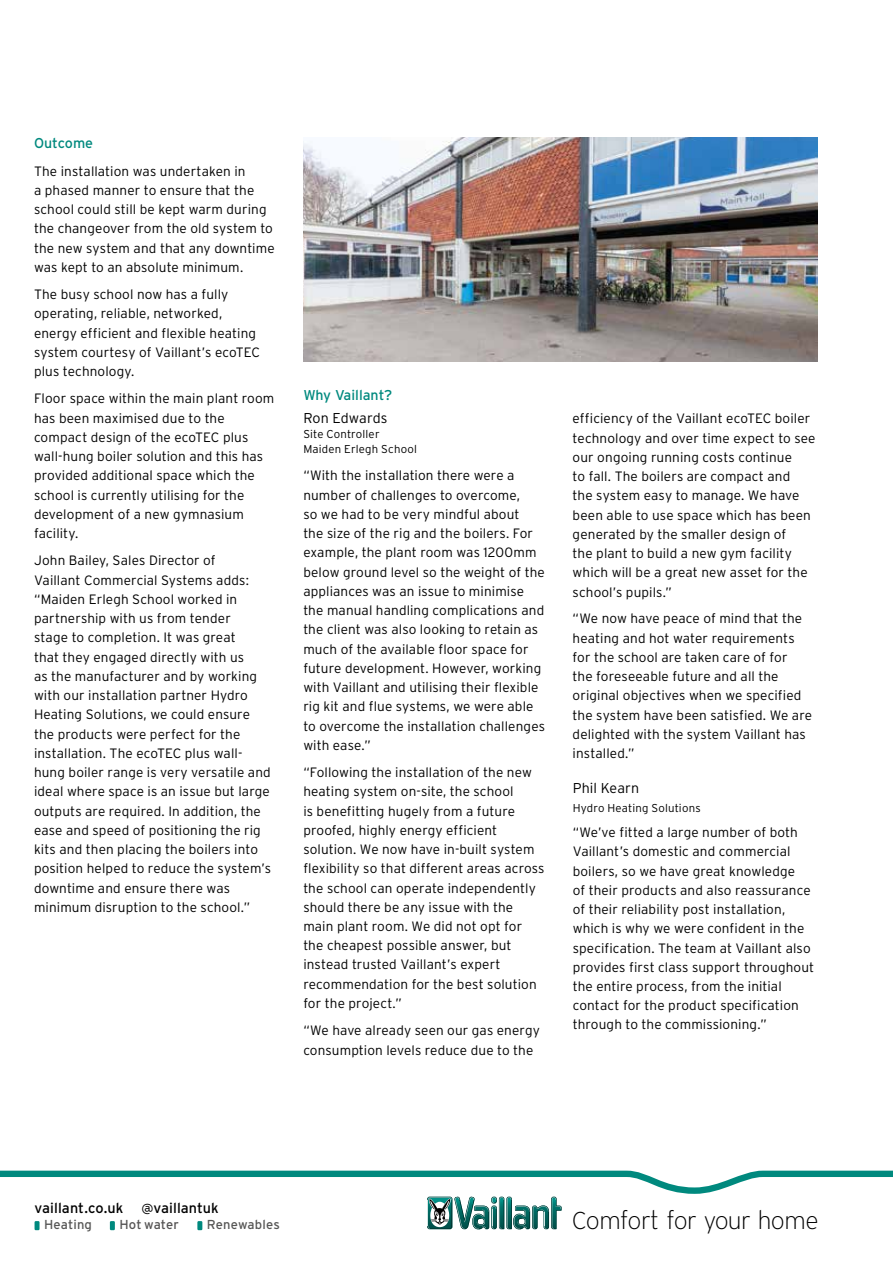
<style>
.page{position:relative;width:893px;height:1263px;background:#fff}
.page>*{position:absolute;margin:0;border:0;box-sizing:border-box;transform-origin:0 0}
.t1{font:300 24.3px "Vaillant 12";letter-spacing:-.02em;color:#000}
.t2{font:14.4px "Interstate OT";letter-spacing:.005em;color:#000}
.t3{font:14.25px "Interstate OT";color:#00897e}
.t4{font:300 14.25px "Interstate OT";letter-spacing:.005em;color:#000}
.t5{font:300 13.5px/19.2px "Interstate OT";letter-spacing:.01em;color:#000}
.t6{font:13.05px "Interstate OT";letter-spacing:.01em;color:#575756}
.t7{font:13.05px "Interstate OT";letter-spacing:.01em;color:#555454}
.t8{font:300 11.4px/15px "Interstate OT";letter-spacing:.015em;color:#000}
</style>
<div class="page">
<img style="left:303px;top:138px;width:515px;height:223px">
<svg style="left:0;top:1170px;width:893px;height:59px"></svg>
<p class="t3" style="left:34px;top:135px;width:61px">Outcome</p>
<p class="t5" style="left:34px;top:161px;width:242px">The installation was undertaken in<br>a phased manner to ensure that the school could still be kept warm during the changeover from the old system to the new system and that any downtime was kept to an absolute minimum.</p>
<p class="t5" style="left:34px;top:285px;width:228px">The busy school now has a fully operating, reliable, networked, energy efficient and flexible heating system courtesy of Vaillant’s ecoTEC plus technology.</p>
<p class="t5" style="left:34px;top:389px;width:242px">Floor space within the main plant room has been maximised due to the compact design of the ecoTEC plus wall-hung boiler solution and this has provided additional space which the school is currently utilising for the development of a new gymnasium facility.</p>
<p class="t5" style="left:34px;top:551px;width:238px">John Bailey, Sales Director of<br>Vaillant Commercial Systems adds: “Maiden Erlegh School worked in partnership with us from tender<br>stage to completion. It was great<br>that they engaged directly with us<br>as the manufacturer and by working with our installation partner Hydro Heating Solutions, we could ensure the products were perfect for the installation. The ecoTEC plus wall&shy;hung boiler range is very versatile and ideal where space is an issue but large outputs are required. In addition, the ease and speed of positioning the rig kits and then placing the boilers into position helped to reduce the system’s downtime and ensure there was minimum disruption to the school.”</p>
<p class="t3" style="left:303px;top:387px;width:91px">Why Vaillant?</p>
<p class="t4" style="left:303px;top:410px;width:86px">Ron Edwards</p>
<p class="t8" style="left:303px;top:426px;width:115px">Site Controller<br>Maiden Erlegh School</p>
<p class="t5" style="left:303px;top:466px;width:243px">“With the installation there were a number of challenges to overcome,<br>so we had to be very mindful about<br>the size of the rig and the boilers. For example, the plant room was 1200mm below ground level so the weight of the appliances was an issue to minimise the manual handling complications and the client was also looking to retain as much of the available floor space for future development. However, working with Vaillant and utilising their flexible rig kit and flue systems, we were able to overcome the installation challenges with ease.”</p>
<p class="t5" style="left:303px;top:763px;width:243px">“Following the installation of the new heating system on-site, the school<br>is benefitting hugely from a future proofed, highly energy efficient solution. We now have in-built system flexibility so that different areas across the school can operate independently should there be any issue with the main plant room. We did not opt for the cheapest possible answer, but instead trusted Vaillant’s expert recommendation for the best solution for the project.”</p>
<p class="t5" style="left:303px;top:1021px;width:238px">“We have already seen our gas energy consumption levels reduce due to the</p>
<p class="t5" style="left:573px;top:409px;width:244px">efficiency of the Vaillant ecoTEC boiler technology and over time expect to see our ongoing running costs continue<br>to fall. The boilers are compact and<br>the system easy to manage. We have been able to use space which has been generated by the smaller design of<br>the plant to build a new gym facility which will be a great new asset for the school’s pupils.”</p>
<p class="t5" style="left:573px;top:609px;width:241px">“We now have peace of mind that the heating and hot water requirements for the school are taken care of for<br>the foreseeable future and all the original objectives when we specified the system have been satisfied. We are delighted with the system Vaillant has installed.”</p>
<p class="t4" style="left:573px;top:779px;width:68px">Phil Kearn</p>
<p class="t8" style="left:573px;top:800px;width:129px">Hydro Heating Solutions</p>
<p class="t5" style="left:573px;top:823px;width:243px">“We’ve fitted a large number of both Vaillant’s domestic and commercial boilers, so we have great knowledge<br>of their products and also reassurance of their reliability post installation, which is why we were confident in the specification. The team at Vaillant also provides first class support throughout the entire process, from the initial contact for the product specification through to the commissioning.”</p>
<p class="t2" style="left:35px;top:1199px;width:186px">vaillant.co.uk @vaillantuk</p>
<p class="t6" style="left:44px;top:1217px;width:49px">Heating</p>
<p class="t7" style="left:119px;top:1217px;width:61px">Hot water</p>
<p class="t6" style="left:207px;top:1217px;width:74px">Renewables</p>
<h1 class="t1" style="left:572px;top:1205px;width:248px">Comfort for your home</h1>
</div>
